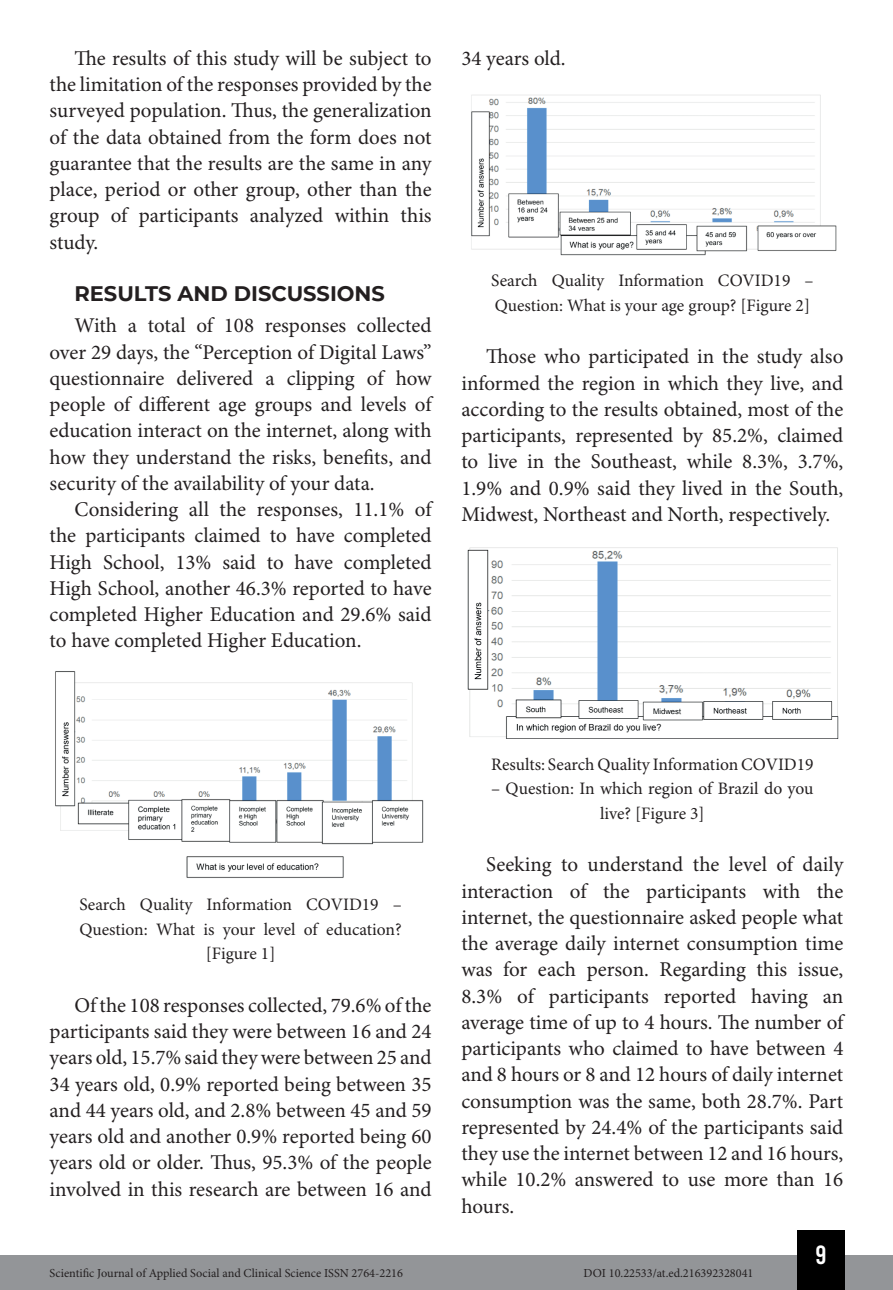
<style>
.page{position:relative;width:893px;height:1290px;background:#fff}
.page>*{position:absolute;margin:0;border:0;box-sizing:border-box;transform-origin:0 0}
.t1{font:26.25px "Bebas Kai";color:#fff}
.t2{font:21px/26.2px "Minion Pro";color:#231f20;text-align:justify}
.t3{font:700 21px "Montserrat";color:#231f20}
.t4{font:17.5px/24.5px "Minion Pro";color:#231f20;text-align:center}
.t5{font:12.25px "Minion Pro";color:#231f20}
</style>
<div class="page">
<div style="left:0;top:1255px;width:893px;height:35px;background:#939598"></div>
<div style="left:797px;top:1230px;width:48px;height:60px;background:#000"></div>
<img style="left:55px;top:671px;width:369px;height:207px">
<img style="left:471px;top:95px;width:366px;height:161px">
<img style="left:467px;top:547px;width:372px;height:192px">
<p class="t2" style="left:50px;top:46px;width:384px;text-indent:25px">The results of this study will be subject to the limitation of the responses provided by the surveyed population. Thus, the generalization of the data obtained from the form does not guarantee that the results are the same in any place, period or other group, other than the group of participants analyzed within this study.</p>
<p class="t3" style="left:74px;top:279px;width:312px">RESULTS AND DISCUSSIONS</p>
<p class="t2" style="left:50px;top:313px;width:384px;text-indent:25px">With a total of 108 responses collected over 29 days, the “Perception of Digital Laws” questionnaire delivered a clipping of how people of different age groups and levels of education interact on the internet, along with how they understand the risks, benefits, and security of the availability of your data.</p>
<p class="t2" style="left:50px;top:497px;width:384px;text-indent:25px">Considering all the responses, 11.1% of the participants claimed to have completed High School, 13% said to have completed High School, another 46.3% reported to have completed Higher Education and 29.6% said to have completed Higher Education.</p>
<p class="t2" style="left:461px;top:46px;width:106px">34 years old.</p>
<p class="t4" style="left:491px;top:269px;width:324px;text-align:left">Search Quality Information COVID19 –<br>Question: What is your age group? [Figure 2]</p>
<p class="t2" style="left:461px;top:344px;width:383px;text-indent:25px">Those who participated in the study also informed the region in which they live, and according to the results obtained, most of the participants, represented by 85.2%, claimed to live in the Southeast, while 8.3%, 3.7%, 1.9% and 0.9% said they lived in the South, Midwest, Northeast and North, respectively.</p>
<p class="t4" style="left:79px;top:893px;width:324px">Search Quality Information COVID19 –<br>Question: What is your level of education? [Figure 1]</p>
<p class="t2" style="left:50px;top:993px;width:384px;text-indent:25px">Of the 108 responses collected, 79.6% of the participants said they were between 16 and 24 years old, 15.7% said they were between 25 and 34 years old, 0.9% reported being between 35 and 44 years old, and 2.8% between 45 and 59 years old and another 0.9% reported being 60 years old or older. Thus, 95.3% of the people involved in this research are between 16 and</p>
<p class="t4" style="left:491px;top:753px;width:324px">Results: Search Quality Information COVID19</p>
<p class="t4" style="left:491px;top:777px;width:324px">– Question: In which region of Brazil do you live? [Figure 3]</p>
<p class="t2" style="left:461px;top:852px;width:384px;text-indent:25px">Seeking to understand the level of daily interaction of the participants with the internet, the questionnaire asked people what the average daily internet consumption time was for each person. Regarding this issue, 8.3% of participants reported having an average time of up to 4 hours. The number of participants who claimed to have between 4 and 8 hours or 8 and 12 hours of daily internet consumption was the same, both 28.7%. Part represented by 24.4% of the participants said they use the internet between 12 and 16 hours, while 10.2% answered to use more than 16 hours.</p>
<p class="t1" style="left:815px;top:1241px;width:13px">9</p>
<p class="t5" style="left:50px;top:1266px;width:355px">Scientific Journal of Applied Social and Clinical Science ISSN 2764-2216</p>
<p class="t5" style="left:584px;top:1266px;width:171px">DOI 10.22533/at.ed.216392328041</p>
</div>
